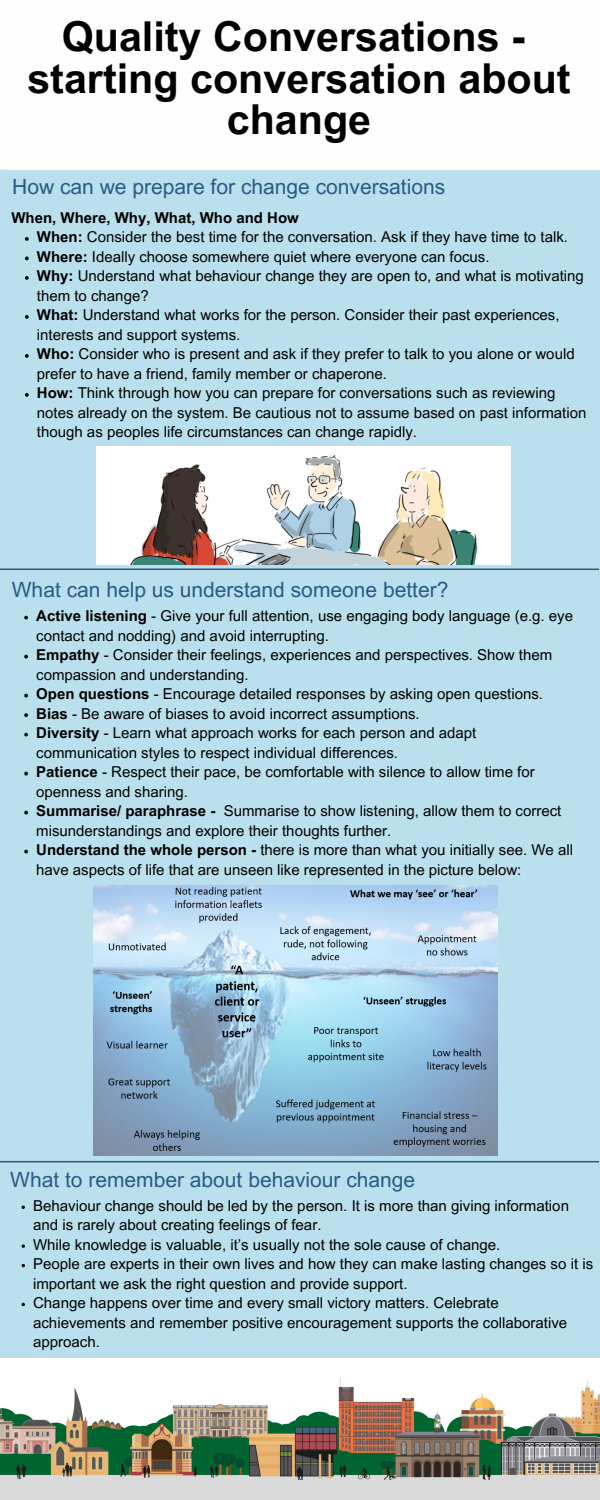
<style>
.page{position:relative;width:600px;height:1500px;background:#bae0ed}
.page>*{position:absolute;margin:0;border:0;box-sizing:border-box;transform-origin:0 0}
.t1{font:700 41.3px/41.2px "Arial MT Pro";color:#000;text-align:center}
.t2{font:21px "Arial MT Pro";color:#295a87}
.t3{font:15px/19.5px "Arial MT Pro";color:#000}
.t4{font:700 15px "Arial MT Pro";color:#000}
.s1{font-weight:700}
</style>
<div class="page">
<hr style="left:0;top:569px;width:599px;height:1px;background:#295a87">
<hr style="left:0;top:1161px;width:599px;height:1px;background:#295a87">
<svg style="left:22px;top:1244px;width:3px;height:4px"></svg>
<img style="left:0;top:1359px;width:600px;height:141px">
<div style="left:0;top:0;width:600px;height:170px;background:#fefefe"></div>
<img style="left:94px;top:886px;width:404px;height:270px">
<svg style="left:24px;top:616px;width:4px;height:4px"></svg>
<svg style="left:24px;top:655px;width:4px;height:3px"></svg>
<svg style="left:24px;top:694px;width:4px;height:4px"></svg>
<svg style="left:24px;top:713px;width:4px;height:4px"></svg>
<svg style="left:24px;top:733px;width:4px;height:3px"></svg>
<svg style="left:24px;top:772px;width:4px;height:4px"></svg>
<svg style="left:24px;top:811px;width:4px;height:3px"></svg>
<svg style="left:24px;top:850px;width:4px;height:4px"></svg>
<img style="left:96px;top:447px;width:414px;height:118px">
<svg style="left:25px;top:237px;width:4px;height:4px"></svg>
<svg style="left:25px;top:257px;width:4px;height:3px"></svg>
<svg style="left:25px;top:276px;width:4px;height:4px"></svg>
<svg style="left:25px;top:315px;width:4px;height:4px"></svg>
<svg style="left:25px;top:354px;width:4px;height:4px"></svg>
<svg style="left:25px;top:393px;width:4px;height:4px"></svg>
<p class="t1" style="left:62px;top:21px;width:465px">Quality Conversations -</p>
<p class="t1" style="left:27px;top:63px;width:545px">starting conversation about change</p>
<p class="t2" style="left:12px;top:178px;width:435px">How can we prepare for change conversations</p>
<p class="t3" style="left:37px;top:229px;width:533px"><span class="s1">When:</span> Consider the best time for the conversation. Ask if they have time to talk.</p>
<p class="t3" style="left:37px;top:249px;width:454px"><span class="s1">Where:</span> Ideally choose somewhere quiet where everyone can focus.</p>
<p class="t3" style="left:37px;top:268px;width:548px"><span class="s1">Why:</span> Understand what behaviour change they are open to, and what is motivating them to change?</p>
<p class="t3" style="left:37px;top:307px;width:524px"><span class="s1">What:</span> Understand what works for the person. Consider their past experiences, interests and support systems.</p>
<p class="t3" style="left:37px;top:346px;width:539px"><span class="s1">Who:</span> Consider who is present and ask if they prefer to talk to you alone or would prefer to have a friend, family member or chaperone.</p>
<p class="t3" style="left:37px;top:385px;width:551px"><span class="s1">How:</span> Think through how you can prepare for conversations such as reviewing notes already on the system. Be cautious not to assume based on past information though as peoples life circumstances can change rapidly.</p>
<p class="t4" style="left:11px;top:212px;width:289px">When, Where, Why, What, Who and How</p>
<p class="t2" style="left:12px;top:581px;width:438px">What can help us understand someone better?</p>
<p class="t3" style="left:36px;top:608px;width:538px"><span class="s1">Active listening</span> - Give your full attention, use engaging body language (e.g. eye contact and nodding) and avoid interrupting.</p>
<p class="t3" style="left:36px;top:647px;width:518px"><span class="s1">Empathy</span> - Consider their feelings, experiences and perspectives. Show them compassion and understanding.</p>
<p class="t3" style="left:36px;top:686px;width:508px"><span class="s1">Open questions</span> - Encourage detailed responses by asking open questions.</p>
<p class="t3" style="left:36px;top:705px;width:385px"><span class="s1">Bias</span> - Be aware of biases to avoid incorrect assumptions.</p>
<p class="t3" style="left:36px;top:725px;width:442px"><span class="s1">Diversity</span> - Learn what approach works for each person and adapt communication styles to respect individual differences.</p>
<p class="t3" style="left:36px;top:764px;width:500px"><span class="s1">Patience</span> - Respect their pace, be comfortable with silence to allow time for openness and sharing.</p>
<p class="t3" style="left:36px;top:803px;width:527px"><span class="s1">Summarise/ paraphrase -</span> Summarise to show listening, allow them to correct misunderstandings and explore their thoughts further.</p>
<p class="t3" style="left:36px;top:842px;width:538px"><span class="s1">Understand the whole person -</span> there is more than what you initially see. We all have aspects of life that are unseen like represented in the picture below:</p>
<p class="t2" style="left:10px;top:1172px;width:407px">What to remember about behaviour change</p>
<p class="t3" style="left:33px;top:1198px;width:537px">Behaviour change should be led by the person. It is more than giving information and is rarely about creating feelings of fear.</p>
<p class="t3" style="left:33px;top:1237px;width:469px">While knowledge is valuable, it’s usually not the sole cause of change.</p>
<p class="t3" style="left:33px;top:1256px;width:562px">People are experts in their own lives and how they can make lasting changes so it is important we ask the right question and provide support.</p>
<p class="t3" style="left:33px;top:1295px;width:536px">Change happens over time and every small victory matters. Celebrate achievements and remember positive encouragement supports the collaborative approach.</p>
</div>
